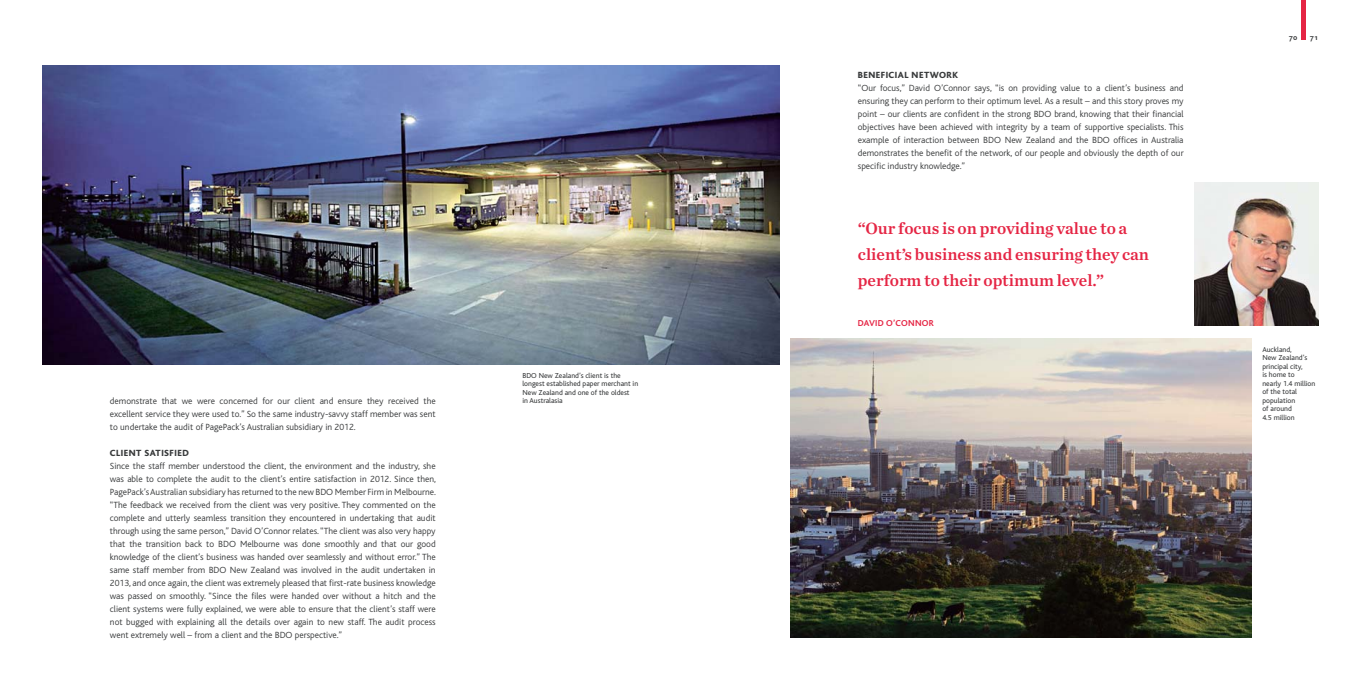
<style>
.page{position:relative;width:1361px;height:681px;background:#fff}
.page>*{position:absolute;margin:0;border:0;box-sizing:border-box;transform-origin:0 0}
.t1{font:17px/26px "Chronicle Text G1 Semi";color:#e52544}
.t2{font:300 9.4px/13px "Bliss";color:#383a3b}
.t3{font:700 9px "Bliss";letter-spacing:.03em;color:#e52544}
.t4{font:700 8px "Bliss Caps";color:#383a3b}
.t5{font:7.5px/8.5px "Bliss";color:#383a3b}
.s1{font-weight:800}
</style>
<div class="page">
<div style="left:1301px;top:0;width:5px;height:40px;background:#e52544"></div>
<img style="left:43px;top:65px;width:736px;height:299px">
<img style="left:1195px;top:182px;width:123px;height:143px">
<img style="left:790px;top:338px;width:461px;height:299px">
<p class="t2" style="left:110px;top:394px;width:327px;text-align:justify">demonstrate that we were concerned for our client and ensure they received the excellent service they were used to.” So the same industry-savvy staff member was sent to undertake the audit of PagePack’s Australian subsidiary in 2012.</p>
<p class="t2" style="left:110px;top:446px;width:328px"><span class="s1">CLIENT SATISFIED<br></span>Since the staff member understood the client, the environment and the industry, she was able to complete the audit to the client’s entire satisfaction in 2012. Since then, PagePack’s Australian subsidiary has returned to the new BDO Member Firm in Melbourne. “The feedback we received from the client was very positive. They commented on the complete and utterly seamless transition they encountered in undertaking that audit through using the same person,” David O’Connor relates. “The client was also very happy that the transition back to BDO Melbourne was done smoothly and that our good knowledge of the client’s business was handed over seamlessly and without error.” The same staff member from BDO New Zealand was involved in the audit undertaken in 2013, and once again, the client was extremely pleased that first-rate business knowledge was passed on smoothly. “Since the files were handed over without a hitch and the client systems were fully explained, we were able to ensure that the client’s staff were not bugged with explaining all the details over again to new staff. The audit process went extremely well – from a client and the BDO perspective.”</p>
<p class="t5" style="left:522px;top:371px;width:117px">BDO New Zealand’s client is the longest established paper merchant in<br>New Zealand and one of the oldest<br>in Australasia</p>
<p class="t2" style="left:858px;top:69px;width:327px"><span class="s1">BENEFICIAL NETWORK<br></span>“Our focus,” David O’Connor says, “is on providing value to a client’s business and ensuring they can perform to their optimum level. As a result – and this story proves my point – our clients are confident in the strong BDO brand, knowing that their financial objectives have been achieved with integrity by a team of supportive specialists. This example of interaction between BDO New Zealand and the BDO offices in Australia demonstrates the benefit of the network, of our people and obviously the depth of our specific industry knowledge.”</p>
<p class="t1" style="left:858px;top:217px;width:293px">“Our focus is on providing value to a client’s business and ensuring they can perform to their optimum level.”</p>
<p class="t3" style="left:858px;top:319px;width:78px">DAVID O’CONNOR</p>
<p class="t4" style="left:1288px;top:32px;width:10px">70</p>
<p class="t4" style="left:1310px;top:32px;width:10px">71</p>
<p class="t5" style="left:1262px;top:345px;width:55px">Auckland,<br>New Zealand’s principal city,<br>is home to nearly 1.4 million of the total population<br>of around<br>4.5 million</p>
</div>
